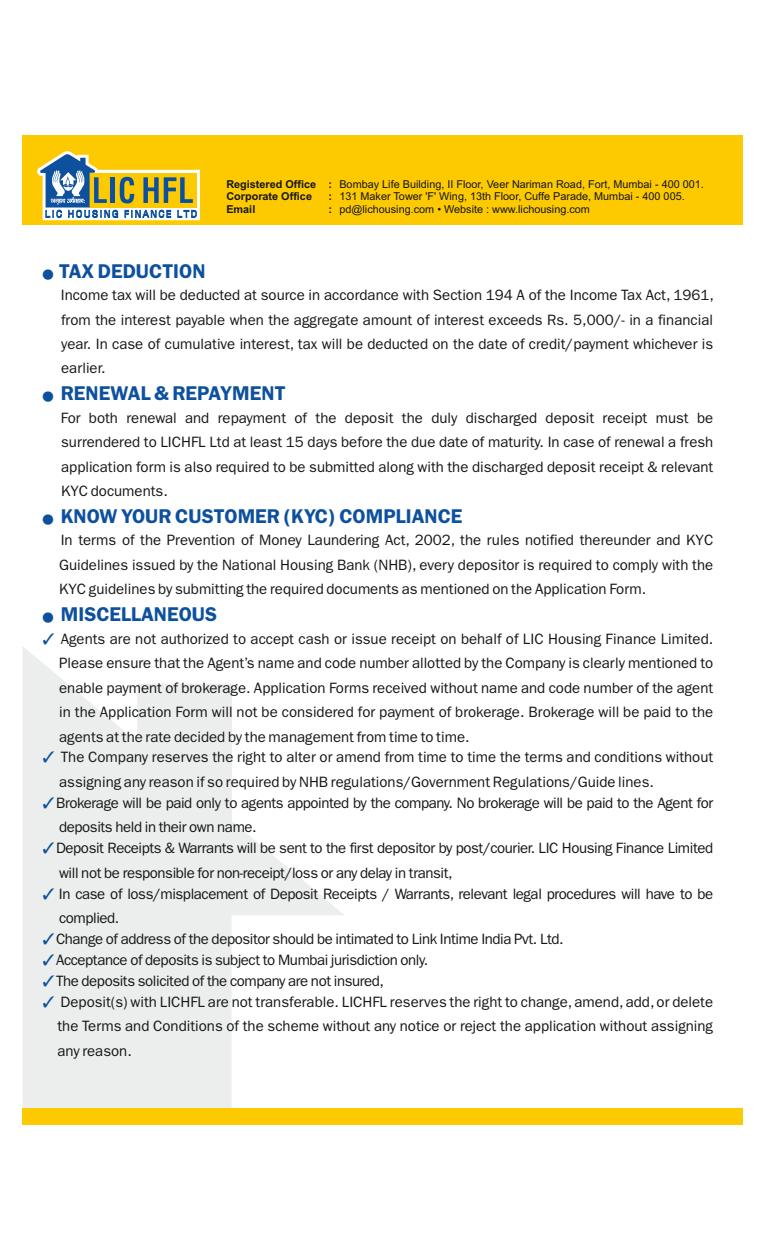
<style>
.page{position:relative;width:765px;height:1260px;background:#fff}
.page>*{position:absolute;margin:0;border:0;box-sizing:border-box;transform-origin:0 0}
.t1{font:600 20px "Franklin Gothic LT";color:#0d519e}
.t2{font:15px/24.5px "Franklin Gothic LT";color:#151616;text-align:justify}
.t3{font:15px "Franklin Gothic LT";letter-spacing:-.025em;color:#151616}
.t4{font:11.25px "Zapf Dingbats IT Cby BT";color:#0d519e}
.t5{font:10.88px/12.1px "Arial";color:#151616}
.t6{font:700 10.88px/12.1px "Arial";color:#151616}
.s1{color:#0d519e}
</style>
<div class="page">
<svg style="left:23px;top:647px;width:322px;height:462px;fill:#eceded"></svg>
<div style="left:22px;top:135px;width:720px;height:90px;background:#fdc900"></div>
<svg style="left:37px;top:151px;width:163px;height:69px"></svg>
<div style="left:22px;top:1109px;width:720px;height:16px;background:#fdc900"></div>
<p class="t6" style="left:226px;top:179px;width:91px">Registered Office<br>Corporate Office<br>Email</p>
<p class="t6" style="left:329px;top:179px;width:5px;text-align:justify">: : :</p>
<p class="t5" style="left:339px;top:179px;width:366px">Bombay Life Building, II Floor, Veer Nariman Road, Fort, Mumbai - 400 001.<br>131 Maker Tower 'F' Wing, 13th Floor, Cuffe Parade, Mumbai - 400 005. pd@lichousing.com • Website : www.lichousing.com</p>
<h1 class="t1" style="left:59px;top:264px;width:148px">TAX DEDUCTION</h1>
<p class="t2" style="left:61px;top:284px;width:655px">Income tax will be deducted at source in accordance with Section 194 A of the Income Tax Act, 1961, from the interest payable when the aggregate amount of interest exceeds Rs. 5,000/- in a financial year. In case of cumulative interest, tax will be deducted on the date of credit/payment whichever is earlier.</p>
<p class="t2" style="left:61px;top:407px;width:654px">For both renewal and repayment of the deposit the duly discharged deposit receipt must be surrendered to LICHFL Ltd at least 15 days before the due date of maturity. In case of renewal a fresh application form is also required to be submitted along with the discharged deposit receipt &amp; relevant KYC documents.</p>
<p class="t2" style="left:59px;top:529px;width:656px">In terms of the Prevention of Money Laundering Act, 2002, the rules notified thereunder and KYC Guidelines issued by the National Housing Bank (NHB), every depositor is required to comply with the KYC guidelines by submitting the required documents as mentioned on the Application Form.</p>
<p class="t4" style="left:42px;top:269px;width:13px">●</p>
<h1 class="t1" style="left:42px;top:387px;width:245px">● RENEWAL &amp; REPAYMENT</h1>
<h1 class="t1" style="left:42px;top:509px;width:422px">● KNOW YOUR CUSTOMER (KYC) COMPLIANCE</h1>
<h1 class="t1" style="left:42px;top:608px;width:176px">● MISCELLANEOUS</h1>
<p class="t2" style="left:42px;top:628px;width:672px"><span class="s1">✓</span> Agents are not authorized to accept cash or issue receipt on behalf of LIC Housing Finance Limited.</p>
<p class="t2" style="left:59px;top:652px;width:656px">Please ensure that the Agent’s name and code number allotted by the Company is clearly mentioned to enable payment of brokerage. Application Forms received without name and code number of the agent in the Application Form will not be considered for payment of brokerage. Brokerage will be paid to the agents at the rate decided by the management from time to time.</p>
<p class="t2" style="left:59px;top:771px;width:596px">assigning any reason if so required by NHB regulations/Government Regulations/Guide lines.</p>
<p class="t3" style="left:59px;top:822px;width:199px">deposits held in their own name.</p>
<p class="t3" style="left:59px;top:867px;width:395px">will not be responsible for non-receipt/loss or any delay in transit,</p>
<p class="t3" style="left:59px;top:913px;width:62px">complied.</p>
<p class="t2" style="left:42px;top:746px;width:672px"><span class="s1">✓</span> The Company reserves the right to alter or amend from time to time the terms and conditions without</p>
<p class="t3" style="left:42px;top:798px;width:672px"><span class="s1">✓</span> Brokerage will be paid only to agents appointed by the company. No brokerage will be paid to the Agent for</p>
<p class="t3" style="left:42px;top:843px;width:672px"><span class="s1">✓</span> Deposit Receipts &amp; Warrants will be sent to the first depositor by post/courier. LIC Housing Finance Limited</p>
<p class="t3" style="left:42px;top:888px;width:672px"><span class="s1">✓</span> In case of loss/misplacement of Deposit Receipts / Warrants, relevant legal procedures will have to be</p>
<p class="t3" style="left:42px;top:934px;width:523px"><span class="s1">✓</span> Change of address of the depositor should be intimated to Link Intime India Pvt. Ltd.</p>
<p class="t3" style="left:42px;top:955px;width:387px"><span class="s1">✓</span> Acceptance of deposits is subject to Mumbai jurisdiction only.</p>
<p class="t3" style="left:42px;top:976px;width:343px"><span class="s1">✓</span> The deposits solicited of the company are not insured,</p>
<p class="t2" style="left:42px;top:991px;width:672px"><span class="s1">✓</span> Deposit(s) with LICHFL are not transferable. LICHFL reserves the right to change, amend, add, or delete</p>
<p class="t2" style="left:58px;top:1015px;width:657px">the Terms and Conditions of the scheme without any notice or reject the application without assigning any reason.</p>
</div>
